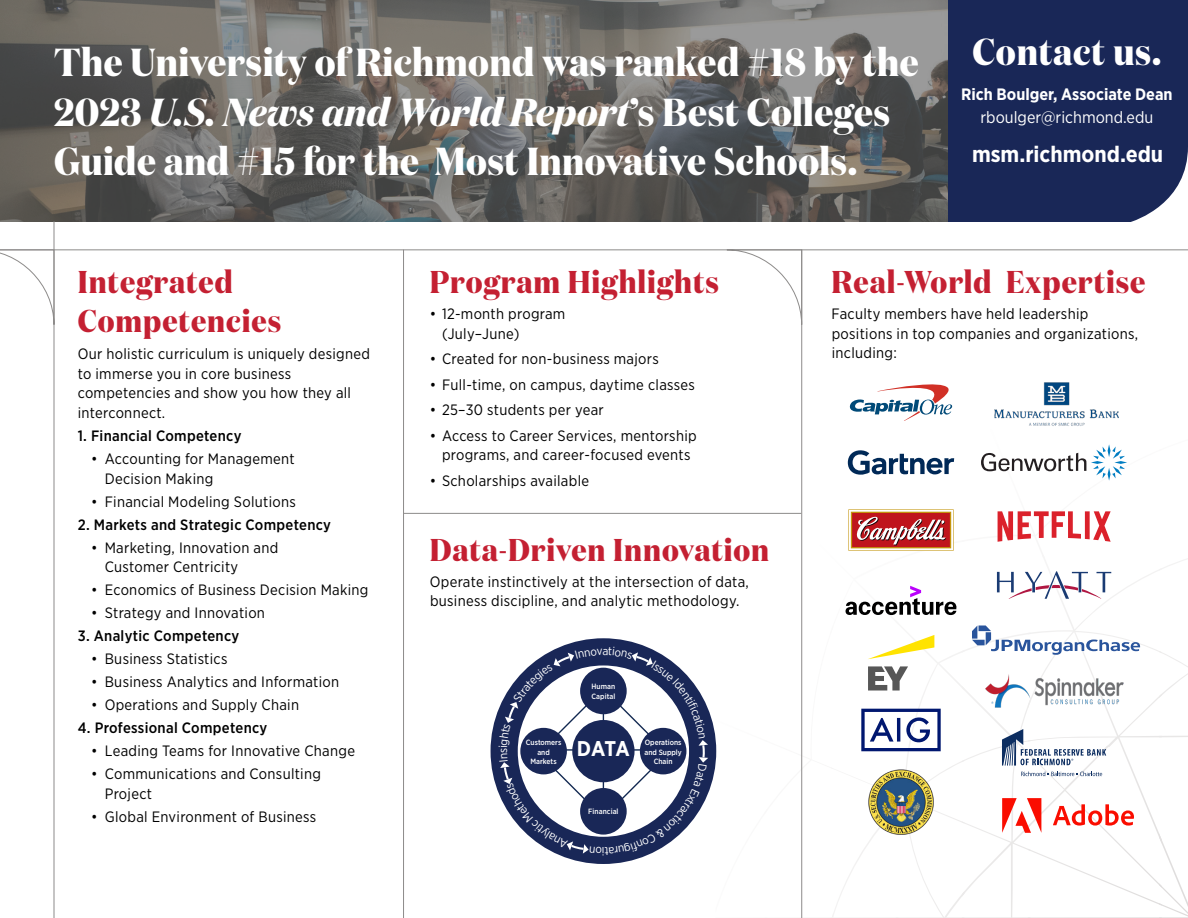
<style>
.page{position:relative;width:1188px;height:918px;background:#fff}
.page>*{position:absolute;margin:0;border:0;box-sizing:border-box;transform-origin:0 0}
.t1{font:700 39px/49.5px "Domaine Display Narrow";letter-spacing:.01em;color:#fff}
.t2{font:700 37.5px "Domaine Display Narrow";letter-spacing:.02em;color:#fff}
.t3{font:700 31.5px/39px "Domaine Display Narrow";letter-spacing:.03em;color:#c42032}
.t4{font:700 22.5px "Gotham Narrow";color:#fff}
.t5{font:700 21.3px "Gotham Narrow";color:#fff}
.t6{font:700 16.5px "Gotham Narrow";color:#fff}
.t7{font:16.5px "Gotham Narrow";color:#fff}
.t8{font:15px/19.5px "Gotham Narrow";letter-spacing:.02em;color:#000}
.t9{font:500 15px "Gotham Narrow";letter-spacing:.02em;color:#000}
.t10{font:11.7px "Gotham Narrow";color:#fff}
.t11{font:500 7.65px/9.1px "Gotham Narrow";color:#fff}
.s1{font-style:italic}
</style>
<div class="page">
<svg style="left:0;top:0;width:948px;height:221px;background:#676663"></svg>
<div style="left:948px;top:0;width:240px;height:221px;background:#192757"></div>
<img style="left:1162px;top:559px;width:26px;height:359px">
<img style="left:896px;top:458px;width:66px;height:460px">
<img style="left:1031px;top:563px;width:131px;height:355px">
<img style="left:962px;top:648px;width:69px;height:270px">
<img style="left:833px;top:767px;width:65px;height:151px">
<img style="left:802px;top:443px;width:1px;height:372px">
<img style="left:845px;top:461px;width:53px;height:174px">
<hr style="left:403px;top:250px;width:1px;height:668px;background:#8d8b8a">
<svg style="left:726px;top:250px;width:75px;height:263px"></svg>
<svg style="left:0;top:250px;width:54px;height:265px"></svg>
<hr style="left:0;top:249px;width:1188px;height:1px;background:#8d8b8a">
<hr style="left:54px;top:221px;width:1px;height:697px;background:#8d8b8a">
<img style="left:994px;top:382px;width:124px;height:44px">
<img style="left:983px;top:673px;width:142px;height:36px">
<svg style="left:972px;top:626px;width:168px;height:29px"></svg>
<svg style="left:1002px;top:729px;width:104px;height:47px"></svg>
<svg style="left:981px;top:444px;width:146px;height:37px"></svg>
<svg style="left:997px;top:571px;width:114px;height:28px"></svg>
<svg style="left:998px;top:511px;width:113px;height:31px"></svg>
<svg style="left:861px;top:709px;width:80px;height:42px"></svg>
<svg style="left:1002px;top:798px;width:39px;height:35px"></svg>
<svg style="left:1053px;top:804px;width:81px;height:22px"></svg>
<img style="left:868px;top:769px;width:66px;height:66px">
<svg style="left:868px;top:635px;width:66px;height:24px"></svg>
<svg style="left:868px;top:666px;width:40px;height:25px"></svg>
<svg style="left:849px;top:384px;width:103px;height:37px"></svg>
<svg style="left:846px;top:586px;width:110px;height:29px"></svg>
<svg style="left:848px;top:450px;width:106px;height:25px"></svg>
<svg style="left:848px;top:509px;width:106px;height:42px"></svg>
<hr style="left:404px;top:513px;width:397px;height:1px;background:#8d8b8a">
<hr style="left:801px;top:250px;width:1px;height:668px;background:#8d8b8a">
<div style="left:491px;top:638px;width:225px;height:226px;background:#192757;border-radius:50%"></div>
<svg style="left:1127px;top:149px;width:61px;height:73px"></svg>
<svg style="left:499px;top:647px;width:209px;height:208px"></svg>
<p class="t1" style="left:54px;top:38px;width:866px">The University of Richmond was ranked #18 by the<br>2023 <span class="s1">U.S. News and World Report</span>’s Best Colleges<br>Guide and #15 for the Most Innovative Schools.</p>
<p class="t2" style="left:972px;top:28px;width:190px">Contact us.</p>
<p class="t6" style="left:961px;top:84px;width:213px">Rich Boulger, Associate Dean</p>
<p class="t7" style="left:981px;top:107px;width:174px">rboulger@richmond.edu</p>
<p class="t4" style="left:972px;top:140px;width:193px">msm.richmond.edu</p>
<p class="t3" style="left:78px;top:263px;width:205px">Integrated<br>Competencies</p>
<p class="t8" style="left:78px;top:344px;width:294px">Our holistic curriculum is uniquely designed to immerse you in core business competencies and show you how they all interconnect.</p>
<p class="t9" style="left:78px;top:426px;width:165px">1. Financial Competency</p>
<p class="t8" style="left:105px;top:449px;width:191px;text-indent:-13px">• Accounting for Management<br>Decision Making</p>
<p class="t8" style="left:91px;top:491px;width:206px">• Financial Modeling Solutions</p>
<p class="t9" style="left:78px;top:515px;width:255px">2. Markets and Strategic Competency</p>
<p class="t8" style="left:105px;top:537px;width:175px;text-indent:-13px">• Marketing, Innovation and<br>Customer Centricity</p>
<p class="t8" style="left:91px;top:580px;width:279px">• Economics of Business Decision Making</p>
<p class="t8" style="left:91px;top:603px;width:175px">• Strategy and Innovation</p>
<p class="t9" style="left:78px;top:626px;width:163px">3. Analytic Competency</p>
<p class="t8" style="left:91px;top:649px;width:138px">• Business Statistics</p>
<p class="t8" style="left:91px;top:672px;width:250px">• Business Analytics and Information</p>
<p class="t8" style="left:91px;top:695px;width:209px">• Operations and Supply Chain</p>
<p class="t9" style="left:78px;top:718px;width:191px">4. Professional Competency</p>
<p class="t8" style="left:91px;top:741px;width:265px">• Leading Teams for Innovative Change</p>
<p class="t8" style="left:105px;top:764px;width:218px;text-indent:-13px">• Communications and Consulting<br>Project</p>
<p class="t8" style="left:91px;top:806px;width:227px">• Global Environment of Business</p>
<p class="t3" style="left:430px;top:263px;width:291px">Program Highlights</p>
<p class="t8" style="left:442px;top:304px;width:125px;text-indent:-12px">• 12-month program (July–June)</p>
<p class="t8" style="left:430px;top:349px;width:230px">• Created for non-business majors</p>
<p class="t8" style="left:430px;top:374px;width:267px">• Full-time, on campus, daytime classes</p>
<p class="t8" style="left:430px;top:400px;width:176px">• 25–30 students per year</p>
<p class="t8" style="left:430px;top:426px;width:268px;text-align:center">• Access to Career Services, mentorship programs, and career-focused events</p>
<p class="t8" style="left:430px;top:471px;width:161px">• Scholarships available</p>
<p class="t3" style="left:430px;top:531px;width:341px">Data-Driven Innovation</p>
<p class="t8" style="left:430px;top:572px;width:321px">Operate instinctively at the intersection of data, business discipline, and analytic methodology.</p>
<p class="t10" style="left:496px;top:753px;width:7px;rotate:-90deg">s</p>
<p class="t11" style="left:591px;top:682px;width:25px">Human<br>Capital</p>
<p class="t11" style="left:526px;top:738px;width:37px;text-align:center">Customers and<br>Markets</p>
<p class="t11" style="left:645px;top:738px;width:38px">Operations</p>
<p class="t5" style="left:577px;top:735px;width:54px">DATA</p>
<p class="t11" style="left:645px;top:747px;width:39px">and Supply</p>
<p class="t11" style="left:654px;top:756px;width:20px">Chain</p>
<p class="t11" style="left:588px;top:807px;width:32px">Financial</p>
<p class="t10" style="left:605px;top:859px;width:4px;rotate:180deg">i</p>
<p class="t3" style="left:832px;top:263px;width:315px">Real-World Expertise</p>
<p class="t8" style="left:832px;top:304px;width:308px">Faculty members have held leadership positions in top companies and organizations, including:</p>
</div>
